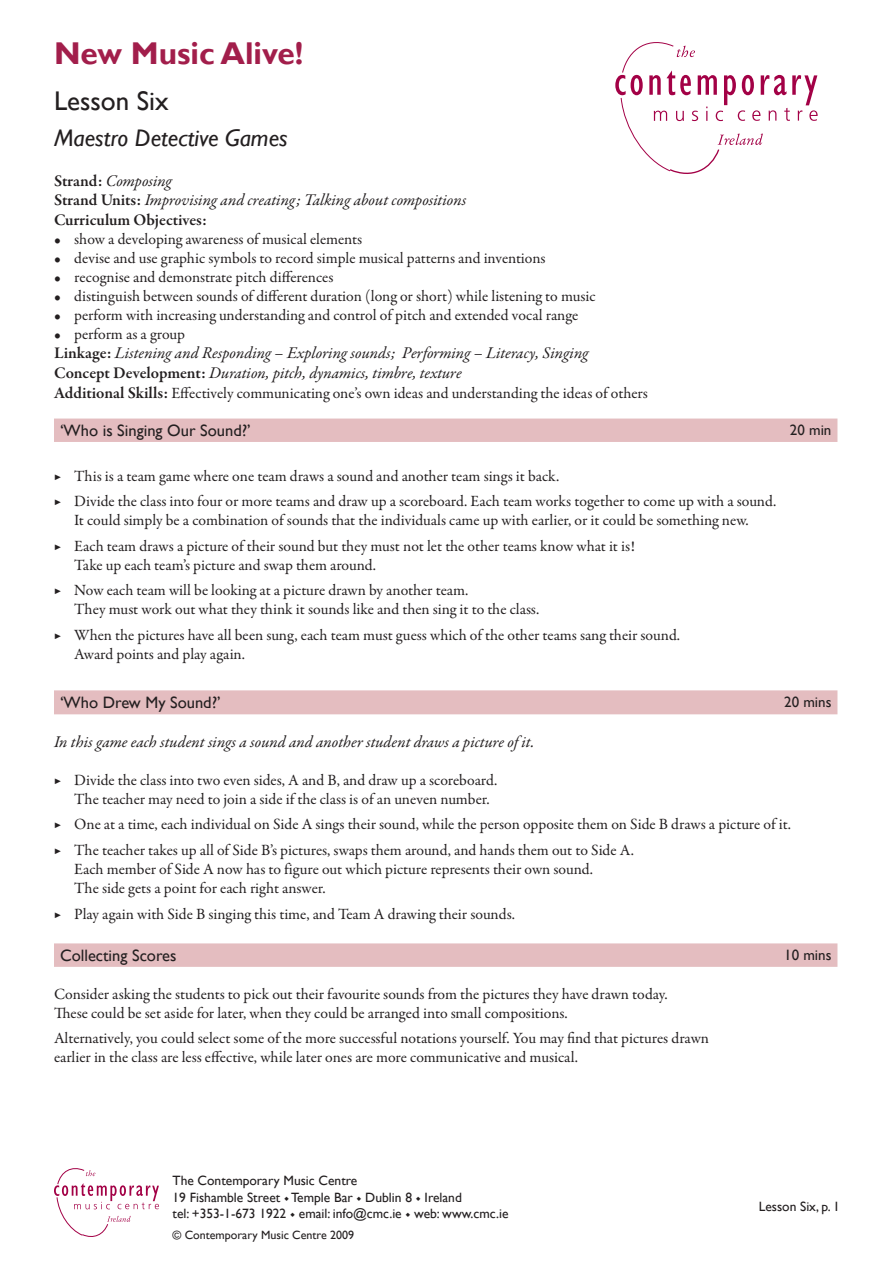
<style>
.page{position:relative;width:893px;height:1263px;background:#fff}
.page>*{position:absolute;margin:0;border:0;box-sizing:border-box;transform-origin:0 0}
.t1{font:700 31.5px "Gill Sans";color:#a21e4b}
.t2{font:27px "Gill Sans";color:#231f20}
.t3{font:italic 24px "Gill Sans";color:#231f20}
.t4{font:italic 16.5px/19.8px "Garamond Premr Pro";letter-spacing:-.005em;color:#231f20}
.t5{font:16.5px "Gill Sans";color:#231f20}
.t6{font:15.75px/25.7px "Garamond Premr Pro";color:#231f20}
.t7{font:15px "Gill Sans";color:#231f20}
.t8{font:13.5px/16.2px "Gill Sans";color:#231f20}
.t9{font:12px "Gill Sans";color:#231f20}
.s1{font-weight:600;font-style:normal}
.s2{font-weight:600;font-size:16.5px}
.s3{font-family:"Garamond Premr Pro"}
</style>
<div class="page">
<svg style="left:54px;top:1168px;width:105px;height:69px"></svg>
<div style="left:54px;top:418px;width:783px;height:24px;background:#e4bdc0"></div>
<div style="left:54px;top:690px;width:783px;height:24px;background:#e4bdc0"></div>
<svg style="left:54px;top:943px;width:783px;height:24px;background:#e4bec1"></svg>
<svg style="left:615px;top:42px;width:203px;height:132px"></svg>
<h1 class="t1" style="left:54px;top:35px;width:251px">New Music Alive!</h1>
<h2 class="t2" style="left:54px;top:85px;width:116px">Lesson Six</h2>
<h3 class="t3" style="left:54px;top:124px;width:235px">Maestro Detective Games</h3>
<p class="t4" style="left:54px;top:171px;width:414px"><span class="s1">Strand:</span> Composing<br><span class="s1">Strand Units:</span> Improvising and creating; Talking about compositions<br><span class="s1">Curriculum Objectives:</span></p>
<p class="t6" style="left:54px;top:227px;width:310px">• show a developing awareness of musical elements</p>
<p class="t6" style="left:54px;top:246px;width:493px">• devise and use graphic symbols to record simple musical patterns and inventions</p>
<p class="t6" style="left:54px;top:265px;width:281px">• recognise and demonstrate pitch differences</p>
<p class="t6" style="left:54px;top:283px;width:543px">• distinguish between sounds of different duration (long or short) while listening to music</p>
<p class="t6" style="left:54px;top:302px;width:526px">• perform with increasing understanding and control of pitch and extended vocal range</p>
<p class="t6" style="left:54px;top:321px;width:133px">• perform as a group</p>
<p class="t4" style="left:54px;top:344px;width:536px"><span class="s1">Linkage:</span> Listening and Responding – Exploring sounds; Performing – Literacy, Singing<br><span class="s1">Concept Development:</span> Duration, pitch, dynamics, timbre, texture</p>
<p class="t6" style="left:54px;top:381px;width:595px"><span class="s2">Additional Skills:</span> Effectively communicating one’s own ideas and understanding the ideas of others</p>
<p class="t5" style="left:60px;top:421px;width:192px">‘Who is Singing Our Sound?’</p>
<p class="t7" style="left:790px;top:421px;width:43px">20 min</p>
<p class="t6" style="left:54px;top:463px;width:724px">▶ This is a team game where one team draws a sound and another team sings it back.<br>▶ Divide the class into four or more teams and draw up a scoreboard. Each team works together to come up with a sound.</p>
<p class="t6" style="left:54px;top:508px;width:696px;text-indent:20px">It could simply be a combination of sounds that the individuals came up with earlier, or it could be something new. ▶ Each team draws a picture of their sound but they must not let the other teams know what it is!</p>
<p class="t6" style="left:54px;top:552px;width:416px;text-indent:20px">Take up each team’s picture and swap them around.<br>▶ Now each team will be looking at a picture drawn by another team.</p>
<p class="t6" style="left:54px;top:597px;width:628px;text-indent:20px">They must work out what they think it sounds like and then sing it to the class.<br>▶ When the pictures have all been sung, each team must guess which of the other teams sang their sound.</p>
<p class="t6" style="left:74px;top:641px;width:172px">Award points and play again.</p>
<p class="t5" style="left:60px;top:692px;width:162px">‘Who Drew My Sound?’</p>
<p class="t7" style="left:784px;top:693px;width:49px">20 mins</p>
<p class="t4" style="left:54px;top:733px;width:482px">In this game each student sings a sound and another student draws a picture of it.</p>
<p class="t6" style="left:74px;top:771px;width:425px;line-height:18.9px;text-indent:-20px">▶ Divide the class into two even sides, A and B, and draw up a scoreboard.<br>The teacher may need to join a side if the class is of an uneven number.</p>
<p class="t6" style="left:54px;top:812px;width:739px">▶ One at a time, each individual on Side A sings their sound, while the person opposite them on Side B draws a picture of it. ▶ The teacher takes up all of Side B’s pictures, swaps them around, and hands them out to Side A.</p>
<p class="t6" style="left:74px;top:860px;width:520px;line-height:18.9px">Each member of Side A now has to figure out which picture represents their own sound.<br>The side gets a point for each right answer.</p>
<p class="t6" style="left:54px;top:901px;width:463px">▶ Play again with Side B singing this time, and Team A drawing their sounds.</p>
<p class="t5" style="left:60px;top:945px;width:118px">Collecting Scores</p>
<p class="t7" style="left:784px;top:946px;width:49px">10 mins</p>
<p class="t6" style="left:54px;top:984px;width:615px;line-height:18.9px">Consider asking the students to pick out their favourite sounds from the pictures they have drawn today.<br>These could be set aside for later, when they could be arranged into small compositions.</p>
<p class="t6" style="left:54px;top:1029px;width:656px;line-height:18.9px">Alternatively, you could select some of the more successful notations yourself. You may find that pictures drawn earlier in the class are less effective, while later ones are more communicative and musical.</p>
<p class="t8" style="left:172px;top:1172px;width:337px">The Contemporary Music Centre<br>19 Fishamble Street <span class="s3">◆</span> Temple Bar <span class="s3">◆</span> Dublin 8 <span class="s3">◆</span> Ireland<br>tel: +353-1-673 1922 <span class="s3">◆</span> email: info@cmc.ie <span class="s3">◆</span> web: www.cmc.ie</p>
<p class="t9" style="left:172px;top:1228px;width:183px">© Contemporary Music Centre 2009</p>
<p class="t8" style="left:759px;top:1198px;width:83px">Lesson Six, p. 1</p>
</div>
